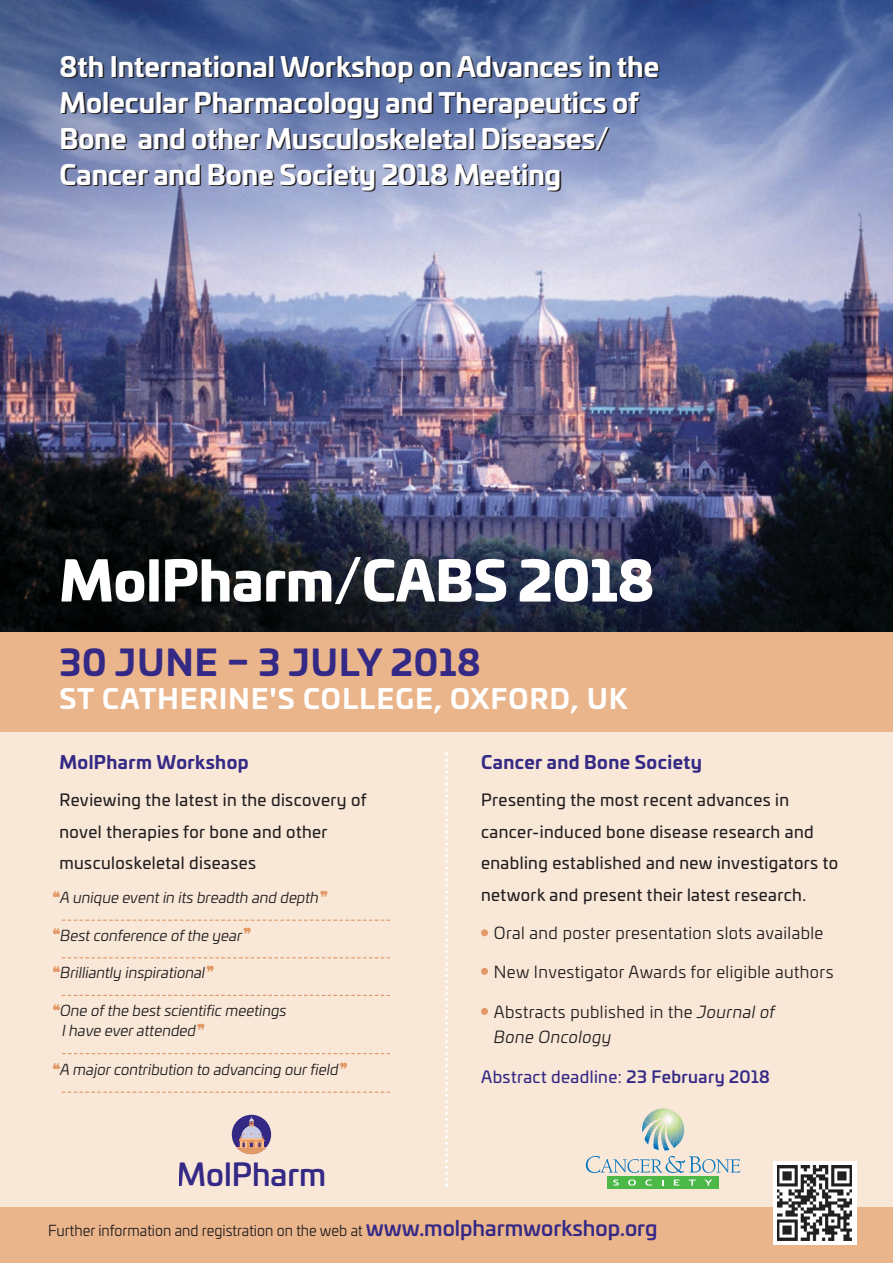
<style>
.page{position:relative;width:893px;height:1263px;background:#fff}
.page>*{position:absolute;margin:0;border:0;box-sizing:border-box;transform-origin:0 0}
.t1{font:900 54px "Univia Pro";color:#fff}
.t2{font:700 35.55px "Univia Pro";letter-spacing:.03em;color:#352986}
.t3{font:500 30.75px "Univia Pro";color:#352986}
.t4{font:700 27px/36px "Univia Pro";color:#fff}
.t5{font:700 27px "Univia Pro";letter-spacing:.05em;color:#fff}
.t6{font:700 18px "Univia Pro";letter-spacing:.025em;color:#352986}
.t7{font:16.5px/31.5px "Univia Pro";letter-spacing:.025em;color:#231f20}
.t8{font:16.5px/25.5px "Univia Pro";letter-spacing:.025em;color:#231f20}
.t9{font:16.5px "Univia Pro";letter-spacing:.025em;color:#352986}
.t10{font:italic 15px/20.5px "Univia Pro";color:#231f20}
.t11{font:15px "Univia Pro";color:#231f20;scale:.95 1}
.s1{font-family:"Channel";font-style:normal;font-size:21.15px;color:#e29966}
.s2{font-style:italic}
.s3{font-weight:500}
.s4{font-weight:500;font-size:21px;color:#352986}
</style>
<div class="page">
<div style="left:0;top:383px;width:893px;height:850px;background:#f9e8d8"></div>
<div style="left:0;top:600px;width:893px;height:132px;background:#ebb58c"></div>
<div style="left:0;top:1207px;width:893px;height:56px;background:#ebb58c"></div>
<img style="left:0;top:0;width:893px;height:631px">
<div style="left:773px;top:1161px;width:83px;height:84px;background:#fff"></div>
<img style="left:777px;top:1166px;width:75px;height:74px">
<svg style="left:62px;top:920px;width:328px;height:1px"></svg>
<svg style="left:62px;top:957px;width:328px;height:1px"></svg>
<svg style="left:62px;top:995px;width:328px;height:1px"></svg>
<svg style="left:62px;top:1053px;width:328px;height:1px"></svg>
<svg style="left:62px;top:1092px;width:328px;height:1px"></svg>
<div style="left:481px;top:929px;width:7px;height:7px;background:#e29966;border-radius:50%"></div>
<div style="left:481px;top:968px;width:7px;height:7px;background:#e29966;border-radius:50%"></div>
<div style="left:481px;top:1008px;width:7px;height:7px;background:#e29966;border-radius:50%"></div>
<div style="left:607px;top:1176px;width:112px;height:13px;background:#4cb848"></div>
<svg style="left:613px;top:1179px;width:6px;height:6px"></svg>
<svg style="left:628px;top:1179px;width:8px;height:6px"></svg>
<svg style="left:645px;top:1179px;width:7px;height:6px"></svg>
<svg style="left:674px;top:1179px;width:5px;height:6px"></svg>
<svg style="left:689px;top:1179px;width:7px;height:6px"></svg>
<svg style="left:705px;top:1179px;width:7px;height:6px"></svg>
<svg style="left:586px;top:1108px;width:154px;height:65px"></svg>
<div style="left:232px;top:1115px;width:39px;height:39px;background:#352986;border-radius:50%"></div>
<svg style="left:234px;top:1116px;width:35px;height:38px"></svg>
<svg style="left:445px;top:752px;width:3px;height:435px"></svg>
<h3 class="t4" style="left:60px;top:51px;width:601px">8th International Workshop on Advances in the Molecular Pharmacology and Therapeutics of Bone and other Musculoskeletal Diseases/ Cancer and Bone Society 2018 Meeting</h3>
<h1 class="t1" style="left:60px;top:559px;width:596px">MolPharm/CABS 2018</h1>
<h2 class="t2" style="left:60px;top:648px;width:423px">30 JUNE – 3 JULY 2018</h2>
<h3 class="t5" style="left:60px;top:688px;width:569px">ST CATHERINE'S COLLEGE, OXFORD, UK</h3>
<p class="t6" style="left:59px;top:755px;width:191px">MolPharm Workshop</p>
<p class="t7" style="left:59px;top:786px;width:309px">Reviewing the latest in the discovery of novel therapies for bone and other musculoskeletal diseases</p>
<p class="t10" style="left:54px;top:888px;width:275px"><span class="s1">“</span>A unique event in its breadth and depth<span class="s1">”</span></p>
<p class="t10" style="left:54px;top:926px;width:199px"><span class="s1">“</span>Best conference of the year<span class="s1">”</span></p>
<p class="t10" style="left:54px;top:964px;width:162px"><span class="s1">“</span>Brilliantly inspirational<span class="s1">”</span></p>
<p class="t10" style="left:62px;top:1001px;width:226px;text-indent:-8px"><span class="s1">“</span>One of the best scientific meetings<br>I have ever attended<span class="s1">”</span></p>
<p class="t10" style="left:54px;top:1060px;width:295px"><span class="s1">“</span>A major contribution to advancing our field<span class="s1">”</span></p>
<h3 class="t3" style="left:177px;top:1162px;width:151px">MolPharm</h3>
<p class="t6" style="left:481px;top:755px;width:222px">Cancer and Bone Society</p>
<p class="t7" style="left:481px;top:786px;width:359px">Presenting the most recent advances in cancer-induced bone disease research and enabling established and new investigators to network and present their latest research.</p>
<p class="t8" style="left:494px;top:922px;width:331px">Oral and poster presentation slots available</p>
<p class="t8" style="left:494px;top:960px;width:341px">New Investigator Awards for eligible authors</p>
<p class="t8" style="left:494px;top:1000px;width:283px">Abstracts published in the <span class="s2">Journal of<br>Bone Oncology</span></p>
<p class="t9" style="left:481px;top:1071px;width:290px">Abstract deadline: <span class="s3">23 February 2018</span></p>
<p class="t11" style="left:48px;top:1224px;width:643px">Further information and registration on the web at <span class="s4">www.molpharmworkshop.org</span></p>
</div>
